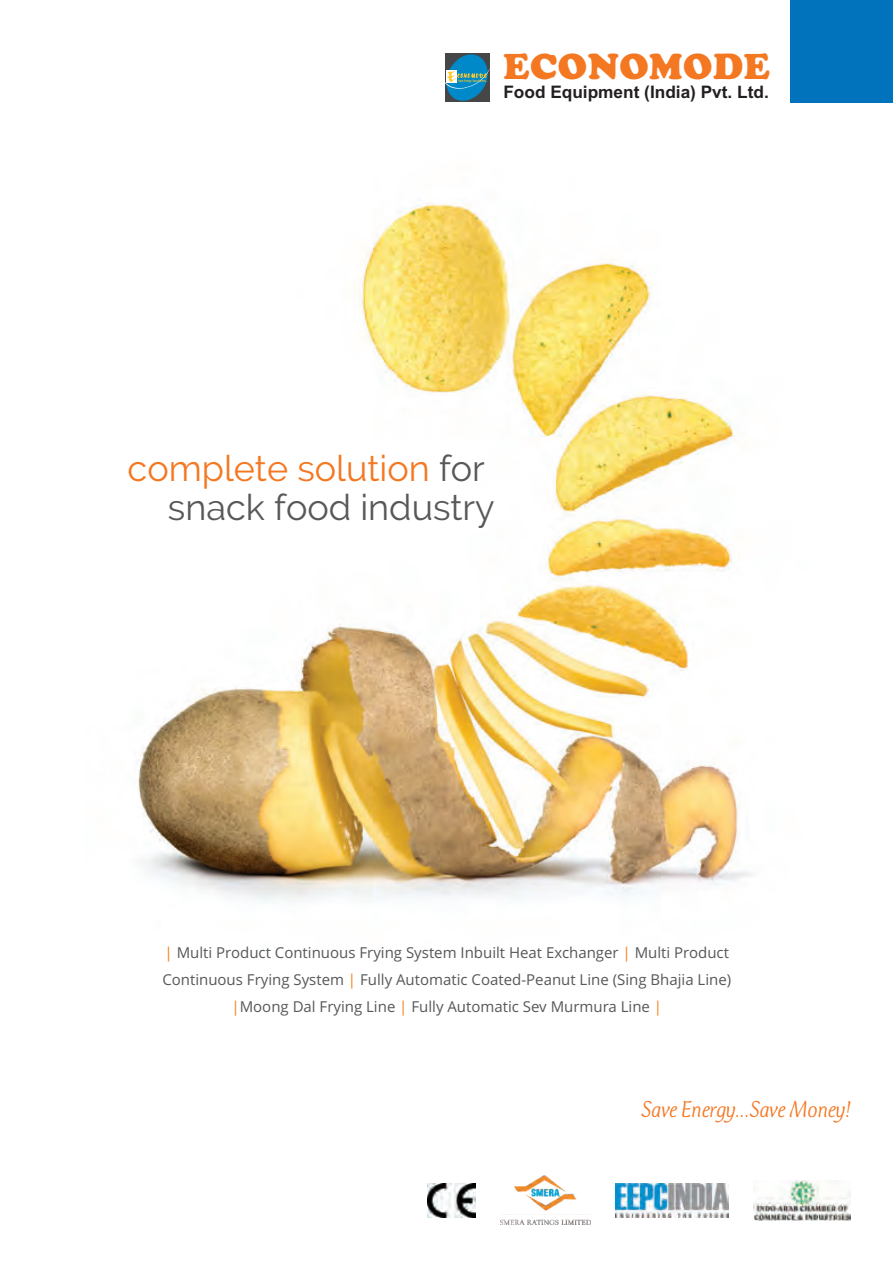
<style>
.page{position:relative;width:893px;height:1263px;background:#fff}
.page>*{position:absolute;margin:0;border:0;box-sizing:border-box;transform-origin:0 0}
.t1{font:900 37.65px "Cooper";letter-spacing:.02em;color:#f47721}
.t2{font:36px/38.1px "Raleway";color:#57585a;text-align:right}
.t3{font:italic 24px "Mercurius";color:#f47721}
.t4{font:700 17.25px "Arial";color:#231f20}
.t5{font:15px "Open Sans";color:#57585a}
.t6{font:15px "Open Sans";color:#f58220}
.s1{color:#f47721}
.s2{color:#f58220}
</style>
<div class="page">
<img style="left:138px;top:203px;width:614px;height:699px">
<svg style="left:445px;top:53px;width:45px;height:49px"></svg>
<div style="left:791px;top:0;width:102px;height:102px;background:#0073bc"></div>
<img style="left:501px;top:1176px;width:90px;height:49px">
<img style="left:427px;top:1183px;width:49px;height:34px">
<img style="left:616px;top:1183px;width:113px;height:34px">
<img style="left:754px;top:1180px;width:96px;height:40px">
<h1 class="t1" style="left:503px;top:54px;width:268px">ECONOMODE</h1>
<p class="t4" style="left:503px;top:86px;width:267px">Food Equipment (India) Pvt. Ltd.</p>
<h2 class="t2" style="left:128px;top:450px;width:369px"><span class="s1">complete solution</span> for snack food industry</h2>
<p class="t5" style="left:165px;top:947px;width:566px"><span class="s2">|</span> Multi Product Continuous Frying System Inbuilt Heat Exchanger <span class="s2">|</span> Multi Product</p>
<p class="t6" style="left:348px;top:973px;width:10px">|</p>
<p class="t5" style="left:231px;top:1000px;width:432px"><span class="s2">|</span>Moong Dal Frying Line Fully Automatic Sev Murmura Line <span class="s2">|</span></p>
<p class="t5" style="left:162px;top:973px;width:570px">Continuous Frying System Fully Automatic Coated-Peanut Line (Sing Bhajia Line)</p>
<p class="t6" style="left:399px;top:1000px;width:10px">|</p>
<h3 class="t3" style="left:642px;top:1098px;width:211px">Save Energy...Save Money!</h3>
</div>
